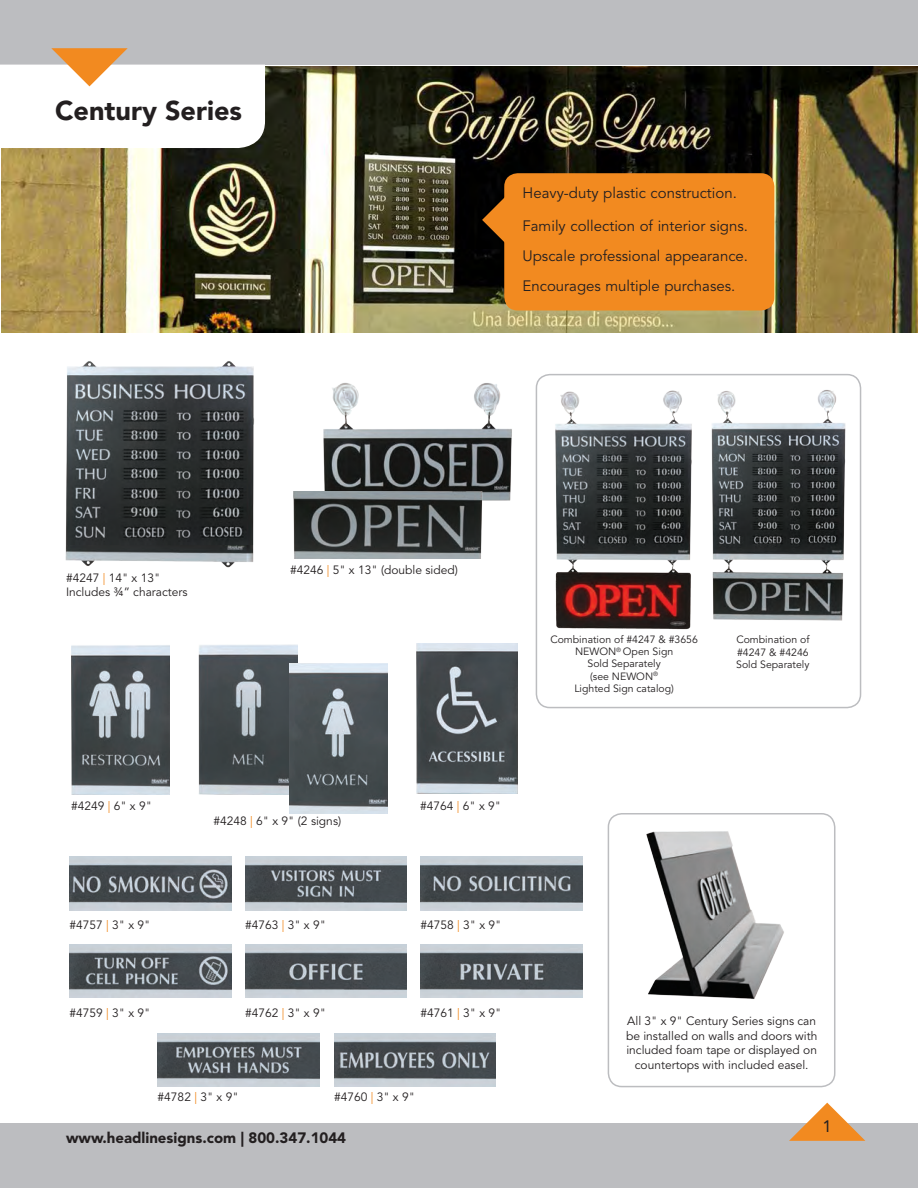
<style>
.page{position:relative;width:918px;height:1188px;background:#fff}
.page>*{position:absolute;margin:0;border:0;box-sizing:border-box;transform-origin:0 0}
.t1{font:900 27px "Avenir LT Std";color:#231f20}
.t2{font:16.5px "Avenir LT Std";color:#231f20}
.t3{font:15px "Avenir LT Std";color:#231f20}
.t4{font:900 15px "Avenir LT Std";color:#231f20}
.t5{font:12px/14.4px "Avenir LT Std";color:#231f20;text-align:center}
.t6{font:10.5px/12.6px "Avenir LT Std";color:#231f20}
.s1{color:#f28a20}
</style>
<div class="page">
<div style="left:0;top:0;width:918px;height:64px;background:#bcbdc0"></div>
<div style="left:0;top:1124px;width:918px;height:64px;background:#bcbdc0"></div>
<svg style="left:789px;top:1103px;width:76px;height:38px"></svg>
<img style="left:2px;top:66px;width:916px;height:267px">
<img style="left:316px;top:383px;width:196px;height:118px">
<img style="left:65px;top:361px;width:189px;height:207px">
<img style="left:293px;top:492px;width:190px;height:67px">
<div style="left:536px;top:374px;width:325px;height:334px;border:2px solid #bcbdc0;border-radius:14px"></div>
<div style="left:608px;top:813px;width:227px;height:274px;border:2px solid #bcbdc0;border-radius:14px"></div>
<img style="left:711px;top:390px;width:135px;height:231px">
<img style="left:555px;top:390px;width:137px;height:240px">
<img style="left:72px;top:645px;width:98px;height:150px">
<img style="left:199px;top:645px;width:98px;height:150px">
<img style="left:289px;top:663px;width:99px;height:150px">
<img style="left:417px;top:643px;width:101px;height:150px">
<img style="left:646px;top:831px;width:138px;height:168px">
<img style="left:70px;top:857px;width:161px;height:53px">
<img style="left:421px;top:857px;width:161px;height:53px">
<img style="left:70px;top:944px;width:161px;height:53px">
<img style="left:245px;top:857px;width:162px;height:53px">
<img style="left:245px;top:944px;width:162px;height:53px">
<img style="left:158px;top:1033px;width:161px;height:54px">
<img style="left:334px;top:1033px;width:162px;height:54px">
<img style="left:421px;top:944px;width:161px;height:53px">
<div style="left:504px;top:173px;width:270px;height:137px;background:#f28a20;border-radius:14px"></div>
<svg style="left:0;top:48px;width:265px;height:100px"></svg>
<svg style="left:482px;top:187px;width:23px;height:66px;background:#57320c"></svg>
<p class="t1" style="left:55px;top:95px;width:188px">Century Series</p>
<p class="t3" style="left:523px;top:185px;width:216px">Heavy-duty plastic construction.</p>
<p class="t3" style="left:523px;top:218px;width:227px">Family collection of interior signs.</p>
<p class="t3" style="left:523px;top:248px;width:227px">Upscale professional appearance.</p>
<p class="t3" style="left:523px;top:278px;width:214px">Encourages multiple purchases.</p>
<p class="t5" style="left:66px;top:571px;width:96px">#4247 <span class="s1">|</span> 14" x 13"</p>
<p class="t5" style="left:66px;top:585px;width:123px">Includes ¾” characters</p>
<p class="t5" style="left:290px;top:563px;width:169px">#4246 <span class="s1">|</span> 5" x 13" (double sided)</p>
<p class="t5" style="left:71px;top:799px;width:82px">#4249 <span class="s1">|</span> 6" x 9"</p>
<p class="t5" style="left:214px;top:814px;width:129px">#4248 <span class="s1">|</span> 6" x 9" (2 signs)</p>
<p class="t5" style="left:420px;top:799px;width:82px">#4764 <span class="s1">|</span> 6" x 9"</p>
<p class="t5" style="left:70px;top:918px;width:82px">#4757 <span class="s1">|</span> 3" x 9"</p>
<p class="t5" style="left:245px;top:918px;width:82px">#4763 <span class="s1">|</span> 3" x 9"</p>
<p class="t5" style="left:421px;top:918px;width:82px">#4758 <span class="s1">|</span> 3" x 9"</p>
<p class="t5" style="left:70px;top:1006px;width:82px">#4759 <span class="s1">|</span> 3" x 9"</p>
<p class="t5" style="left:245px;top:1006px;width:82px">#4762 <span class="s1">|</span> 3" x 9"</p>
<p class="t5" style="left:421px;top:1006px;width:82px">#4761 <span class="s1">|</span> 3" x 9"</p>
<p class="t5" style="left:158px;top:1090px;width:82px">#4782 <span class="s1">|</span> 3" x 9"</p>
<p class="t5" style="left:334px;top:1090px;width:82px">#4760 <span class="s1">|</span> 3" x 9"</p>
<p class="t4" style="left:66px;top:1129px;width:282px">www.headlinesigns.com | 800.347.1044</p>
<p class="t6" style="left:550px;top:634px;width:149px">Combination of #4247 &amp; #3656</p>
<p class="t6" style="left:575px;top:646px;width:100px">NEWON<sup>®</sup> Open Sign</p>
<p class="t6" style="left:588px;top:658px;width:75px">Sold Separately</p>
<p class="t6" style="left:590px;top:670px;width:69px">(see NEWON<sup>®</sup></p>
<p class="t6" style="left:574px;top:683px;width:101px">Lighted Sign catalog)</p>
<p class="t6" style="left:736px;top:634px;width:75px">Combination of #4247 &amp; #4246</p>
<p class="t6" style="left:736px;top:658px;width:75px">Sold Separately</p>
<p class="t5" style="left:626px;top:1014px;width:193px">All 3" x 9" Century Series signs can be installed on walls and doors with included foam tape or displayed on countertops with included easel.</p>
<p class="t2" style="left:823px;top:1117px;width:11px">1</p>
</div>
